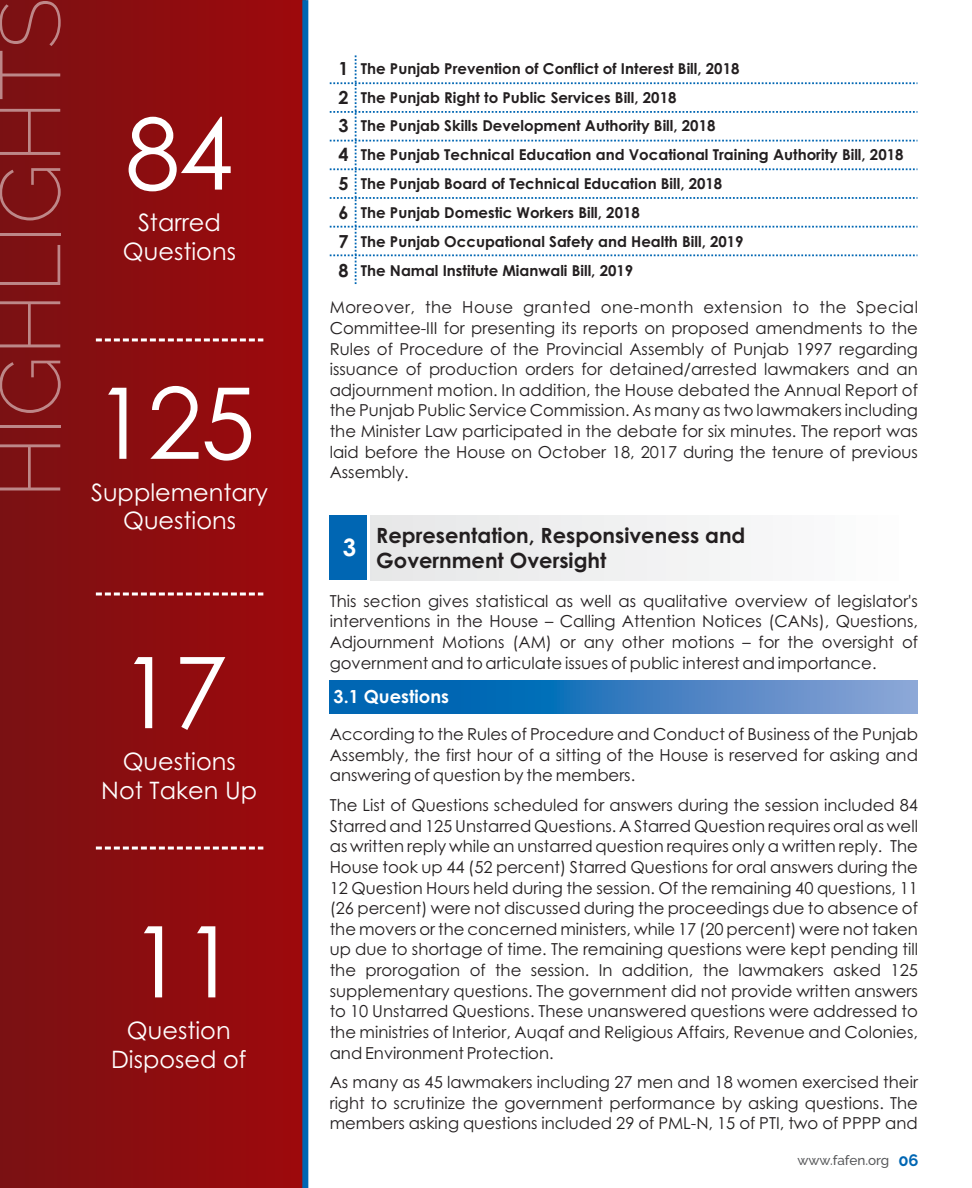
<style>
.page{position:relative;width:972px;height:1188px;background:#fff}
.page>*{position:absolute;margin:0;border:0;box-sizing:border-box;transform-origin:0 0}
.t1{font:99px "Century Gothic";letter-spacing:-.015em;color:#fff}
.t2{font:200 85.2px "Raleway";color:rgb(255 255 255/.5)}
.t3{font:24px/28.7px "Century Gothic";color:#fff;text-align:center}
.t4{font:700 24px "Century Gothic";color:#fff}
.t5{font:700 21px/25.5px "Century Gothic";color:#231f20}
.t6{font:700 18px "Century Gothic";color:#fff}
.t7{font:16.5px/20.7px "Century Gothic";color:#231f20;text-align:justify}
.t8{font:700 15px/29px "Century Gothic";color:#231f20}
.t9{font:500 13.5px "Raleway";color:#58595b}
.s1{font-size:18px}
.s2{font-weight:700;font-size:16.5px;color:#0066b3}
</style>
<div class="page">
<div style="left:0;top:0;width:305px;height:1188px;background:linear-gradient(to right,#7a1113,#9e090c)"></div>
<svg style="left:330px;top:55px;width:587px;height:229px"></svg>
<svg style="left:329px;top:681px;width:589px;height:32px"></svg>
<div style="left:371px;top:516px;width:545px;height:64px;background:#f1f1f2"></div>
<div style="left:329px;top:516px;width:38px;height:64px;background:#0066b3"></div>
<div style="left:302px;top:0;width:6px;height:1188px;background:#0066b3"></div>
<svg style="left:96px;top:592px;width:167px;height:3px"></svg>
<svg style="left:96px;top:338px;width:167px;height:3px"></svg>
<svg style="left:96px;top:847px;width:167px;height:3px"></svg>
<h2 class="t2" style="left:-20px;top:499px;width:502px;rotate:-90deg">HIGHLIGHTS</h2>
<h1 class="t1" style="left:125px;top:115px;width:110px">84</h1>
<h3 class="t3" style="left:123px;top:211px;width:115px">Starred<br>Questions</h3>
<h1 class="t1" style="left:94px;top:385px;width:163px">125</h1>
<h3 class="t3" style="left:91px;top:480px;width:179px">Supplementary<br>Questions</h3>
<h1 class="t1" style="left:120px;top:654px;width:110px">17</h1>
<h3 class="t3" style="left:101px;top:749px;width:157px">Questions<br>Not Taken Up</h3>
<h1 class="t1" style="left:130px;top:923px;width:110px">11</h1>
<h3 class="t3" style="left:111px;top:1018px;width:137px">Question<br>Disposed of</h3>
<p class="t8" style="left:339px;top:55px;width:566px"><span class="s1">1</span> The Punjab Prevention of Conflict of Interest Bill, 2018<br><span class="s1">2</span> The Punjab Right to Public Services Bill, 2018<br><span class="s1">3</span> The Punjab Skills Development Authority Bill, 2018<br><span class="s1">4</span> The Punjab Technical Education and Vocational Training Authority Bill, 2018<br><span class="s1">5</span> The Punjab Board of Technical Education Bill, 2018<br><span class="s1">6</span> The Punjab Domestic Workers Bill, 2018<br><span class="s1">7</span> The Punjab Occupational Safety and Health Bill, 2019<br><span class="s1">8</span> The Namal Institute Mianwali Bill, 2019</p>
<p class="t7" style="left:330px;top:298px;width:590px">Moreover, the House granted one-month extension to the Special Committee-III for presenting its reports on proposed amendments to the Rules of Procedure of the Provincial Assembly of Punjab 1997 regarding issuance of production orders for detained/arrested lawmakers and an adjournment motion. In addition, the House debated the Annual Report of the Punjab Public Service Commission. As many as two lawmakers including the Minister Law participated in the debate for six minutes. The report was laid before the House on October 18, 2017 during the tenure of previous Assembly.</p>
<p class="t5" style="left:376px;top:524px;width:371px">Representation, Responsiveness and<br>Government Oversight</p>
<h3 class="t4" style="left:343px;top:538px;width:15px">3</h3>
<p class="t7" style="left:330px;top:592px;width:590px">This section gives statistical as well as qualitative overview of legislator's interventions in the House – Calling Attention Notices (CANs), Questions, Adjournment Motions (AM) or any other motions – for the oversight of government and to articulate issues of public interest and importance.</p>
<p class="t6" style="left:334px;top:690px;width:117px">3.1 Questions</p>
<p class="t7" style="left:330px;top:725px;width:590px">According to the Rules of Procedure and Conduct of Business of the Punjab Assembly, the first hour of a sitting of the House is reserved for asking and answering of question by the members.</p>
<p class="t7" style="left:330px;top:796px;width:590px">The List of Questions scheduled for answers during the session included 84<br>Starred and 125 Unstarred Questions. A Starred Question requires oral as well as written reply while an unstarred question requires only a written reply. The House took up 44 (52 percent) Starred Questions for oral answers during the 12 Question Hours held during the session. Of the remaining 40 questions, 11 (26 percent) were not discussed during the proceedings due to absence of the movers or the concerned ministers, while 17 (20 percent) were not taken up due to shortage of time. The remaining questions were kept pending till the prorogation of the session. In addition, the lawmakers asked 125 supplementary questions. The government did not provide written answers to 10 Unstarred Questions. These unanswered questions were addressed to the ministries of Interior, Auqaf and Religious Affairs, Revenue and Colonies, and Environment Protection.</p>
<p class="t7" style="left:330px;top:1073px;width:590px">As many as 45 lawmakers including 27 men and 18 women exercised their right to scrutinize the government performance by asking questions. The members asking questions included 29 of PML-N, 15 of PTI, two of PPPP and</p>
<p class="t9" style="left:797px;top:1152px;width:123px">www.fafen.org <span class="s2">06</span></p>
</div>
